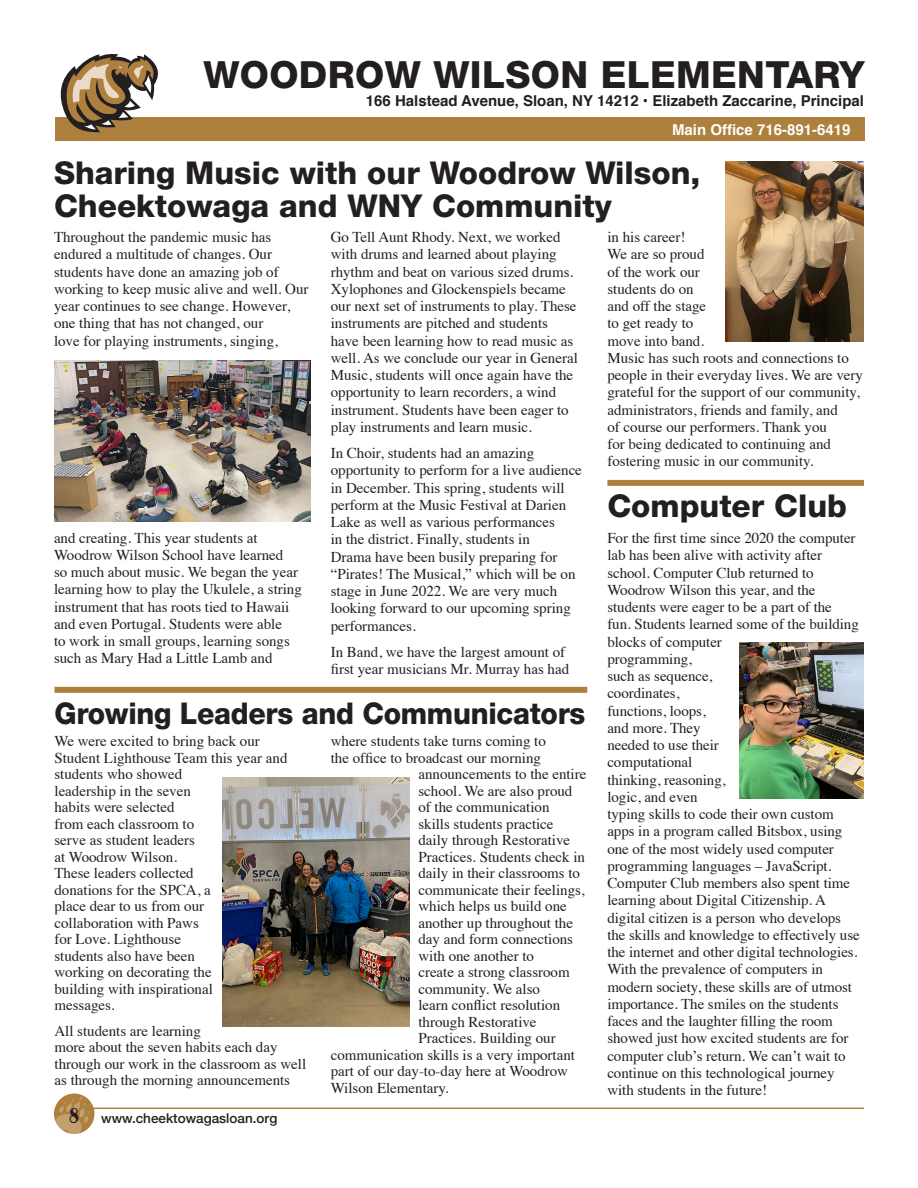
<style>
.page{position:relative;width:918px;height:1188px;background:#fff}
.page>*{position:absolute;margin:0;border:0;box-sizing:border-box;transform-origin:0 0}
.t1{font:800 37.5px "Helvetica Neue LT Std";letter-spacing:.01em;color:#231f20}
.Heading{font:800 31.5px/33px "Helvetica Neue LT Std";color:#231f20}
.head_w_rule{font:800 31.5px "Helvetica Neue LT Std";color:#231f20}
.head_w_rule-2{font:800 30px "Helvetica Neue LT Std";letter-spacing:-.01em;color:#231f20;scale:.95 1}
.body_Text_10_11_5{font:15px/17.2px "Times";color:#231f20}
.t2{font:700 15px "Helvetica";color:#231f20}
.t3{font:700 15px "Helvetica";color:#fff}
.t4{font:500 13.5px "Helvetica Neue";color:#231f20}
.s1{font-family:"Bernhard Std";font-weight:700;font-stretch:condensed;font-size:21px}
</style>
<div class="page">
<div style="left:55px;top:118px;width:810px;height:23px;background:#ae803e"></div>
<svg style="left:61px;top:54px;width:97px;height:78px"></svg>
<hr style="left:74px;top:1108px;width:790px;height:1px;background:#ae803e">
<div style="left:54px;top:1094px;width:40px;height:40px;background:#ae803e;border-radius:50%"></div>
<svg style="left:55px;top:1096px;width:34px;height:38px"></svg>
<div style="left:607px;top:480px;width:257px;height:6px;background:#ae803e"></div>
<div style="left:55px;top:687px;width:532px;height:6px;background:#ae803e"></div>
<img style="left:740px;top:643px;width:124px;height:155px">
<img style="left:223px;top:778px;width:186px;height:249px">
<img style="left:54px;top:360px;width:256px;height:162px">
<img style="left:725px;top:162px;width:139px;height:179px">
<h1 class="t1" style="left:203px;top:52px;width:663px">WOODROW WILSON ELEMENTARY</h1>
<p class="t2" style="left:366px;top:89px;width:500px">166 Halstead Avenue, Sloan, NY 14212 • Elizabeth Zaccarine, Principal</p>
<p class="t3" style="left:672px;top:118px;width:180px">Main Office 716-891-6419</p>
<h1 class="Heading" style="left:54px;top:157px;width:648px">Sharing Music with our Woodrow Wilson,<br>Cheektowaga and WNY Community</h1>
<p class="body_Text_10_11_5" style="left:54px;top:227px;width:256px">Throughout the pandemic music has endured a multitude of changes. Our students have done an amazing job of working to keep music alive and well. Our year continues to see change. However, one thing that has not changed, our<br>love for playing instruments, singing,</p>
<p class="body_Text_10_11_5" style="left:331px;top:227px;width:249px">Go Tell Aunt Rhody. Next, we worked with drums and learned about playing rhythm and beat on various sized drums.<br>Xylophones and Glockenspiels became our next set of instruments to play. These instruments are pitched and students have been learning how to read music as well. As we conclude our year in General Music, students will once again have the opportunity to learn recorders, a wind instrument. Students have been eager to play instruments and learn music.</p>
<p class="body_Text_10_11_5" style="left:331px;top:443px;width:253px">In Choir, students had an amazing opportunity to perform for a live audience in December. This spring, students will perform at the Music Festival at Darien Lake as well as various performances<br>in the district. Finally, students in<br>Drama have been busily preparing for “Pirates! The Musical,” which will be on stage in June 2022. We are very much looking forward to our upcoming spring performances.</p>
<p class="body_Text_10_11_5" style="left:331px;top:642px;width:240px">In Band, we have the largest amount of first year musicians Mr. Murray has had</p>
<p class="body_Text_10_11_5" style="left:608px;top:227px;width:257px">in his career!<br>We are so proud<br>of the work our<br>students do on<br>and off the stage<br>to get ready to<br>move into band.<br>Music has such roots and connections to people in their everyday lives. We are very grateful for the support of our community, administrators, friends and family, and<br>of course our performers. Thank you<br>for being dedicated to continuing and fostering music in our community.</p>
<h1 class="head_w_rule" style="left:607px;top:487px;width:241px">Computer Club</h1>
<p class="body_Text_10_11_5" style="left:607px;top:528px;width:254px">For the first time since 2020 the computer lab has been alive with activity after school. Computer Club returned to<br>Woodrow Wilson this year, and the students were eager to be a part of the<br>fun. Students learned some of the building blocks of computer<br>programming,<br>such as sequence,<br>coordinates,<br>functions, loops,<br>and more. They<br>needed to use their<br>computational<br>thinking, reasoning,<br>logic, and even<br>typing skills to code their own custom apps in a program called Bitsbox, using one of the most widely used computer programming languages – JavaScript.<br>Computer Club members also spent time learning about Digital Citizenship. A digital citizen is a person who develops the skills and knowledge to effectively use the internet and other digital technologies.<br>With the prevalence of computers in modern society, these skills are of utmost importance. The smiles on the students faces and the laughter filling the room showed just how excited students are for computer club’s return. We can’t wait to continue on this technological journey with students in the future!</p>
<p class="body_Text_10_11_5" style="left:54px;top:528px;width:249px">and creating. This year students at Woodrow Wilson School have learned<br>so much about music. We began the year learning how to play the Ukulele, a string instrument that has roots tied to Hawaii and even Portugal. Students were able<br>to work in small groups, learning songs such as Mary Had a Little Lamb and</p>
<h1 class="head_w_rule-2" style="left:55px;top:695px;width:560px">Growing Leaders and Communicators</h1>
<p class="body_Text_10_11_5" style="left:55px;top:732px;width:235px;line-height:16.5px">We were excited to bring back our<br>Student Lighthouse Team this year and students who showed<br>leadership in the seven<br>habits were selected<br>from each classroom to<br>serve as student leaders<br>at Woodrow Wilson.<br>These leaders collected<br>donations for the SPCA, a<br>place dear to us from our<br>collaboration with Paws<br>for Love. Lighthouse<br>students also have been<br>working on decorating the<br>building with inspirational<br>messages.</p>
<p class="body_Text_10_11_5" style="left:55px;top:1021px;width:253px;line-height:16.5px">All students are learning<br>more about the seven habits each day through our work in the classroom as well as through the morning announcements</p>
<p class="body_Text_10_11_5" style="left:331px;top:731px;width:217px">where students take turns coming to</p>
<p class="body_Text_10_11_5" style="left:331px;top:748px;width:212px">the office to broadcast our morning</p>
<p class="body_Text_10_11_5" style="left:418px;top:764px;width:169px">announcements to the entire</p>
<p class="body_Text_10_11_5" style="left:418px;top:781px;width:156px">school. We are also proud</p>
<p class="body_Text_10_11_5" style="left:418px;top:797px;width:133px">of the communication</p>
<p class="body_Text_10_11_5" style="left:418px;top:814px;width:137px">skills students practice</p>
<p class="body_Text_10_11_5" style="left:418px;top:830px;width:153px">daily through Restorative</p>
<p class="body_Text_10_11_5" style="left:418px;top:847px;width:168px">Practices. Students check in</p>
<p class="body_Text_10_11_5" style="left:418px;top:863px;width:163px">daily in their classrooms to</p>
<p class="body_Text_10_11_5" style="left:418px;top:880px;width:168px">communicate their feelings,</p>
<p class="body_Text_10_11_5" style="left:418px;top:896px;width:150px">which helps us build one</p>
<p class="body_Text_10_11_5" style="left:418px;top:913px;width:156px">another up throughout the</p>
<p class="body_Text_10_11_5" style="left:418px;top:929px;width:156px">day and form connections</p>
<p class="body_Text_10_11_5" style="left:418px;top:946px;width:117px">with one another to</p>
<p class="body_Text_10_11_5" style="left:418px;top:962px;width:153px">create a strong classroom</p>
<p class="body_Text_10_11_5" style="left:418px;top:979px;width:123px">community. We also</p>
<p class="body_Text_10_11_5" style="left:418px;top:995px;width:143px">learn conflict resolution</p>
<p class="body_Text_10_11_5" style="left:418px;top:1012px;width:120px">through Restorative</p>
<p class="body_Text_10_11_5" style="left:418px;top:1028px;width:139px">Practices. Building our</p>
<p class="body_Text_10_11_5" style="left:331px;top:1045px;width:246px">communication skills is a very important</p>
<p class="body_Text_10_11_5" style="left:331px;top:1061px;width:239px">part of our day-to-day here at Woodrow</p>
<p class="body_Text_10_11_5" style="left:331px;top:1078px;width:119px">Wilson Elementary.</p>
<p class="t4" style="left:70px;top:1107px;width:209px"><span class="s1">8</span> www.cheektowagasloan.org</p>
</div>
